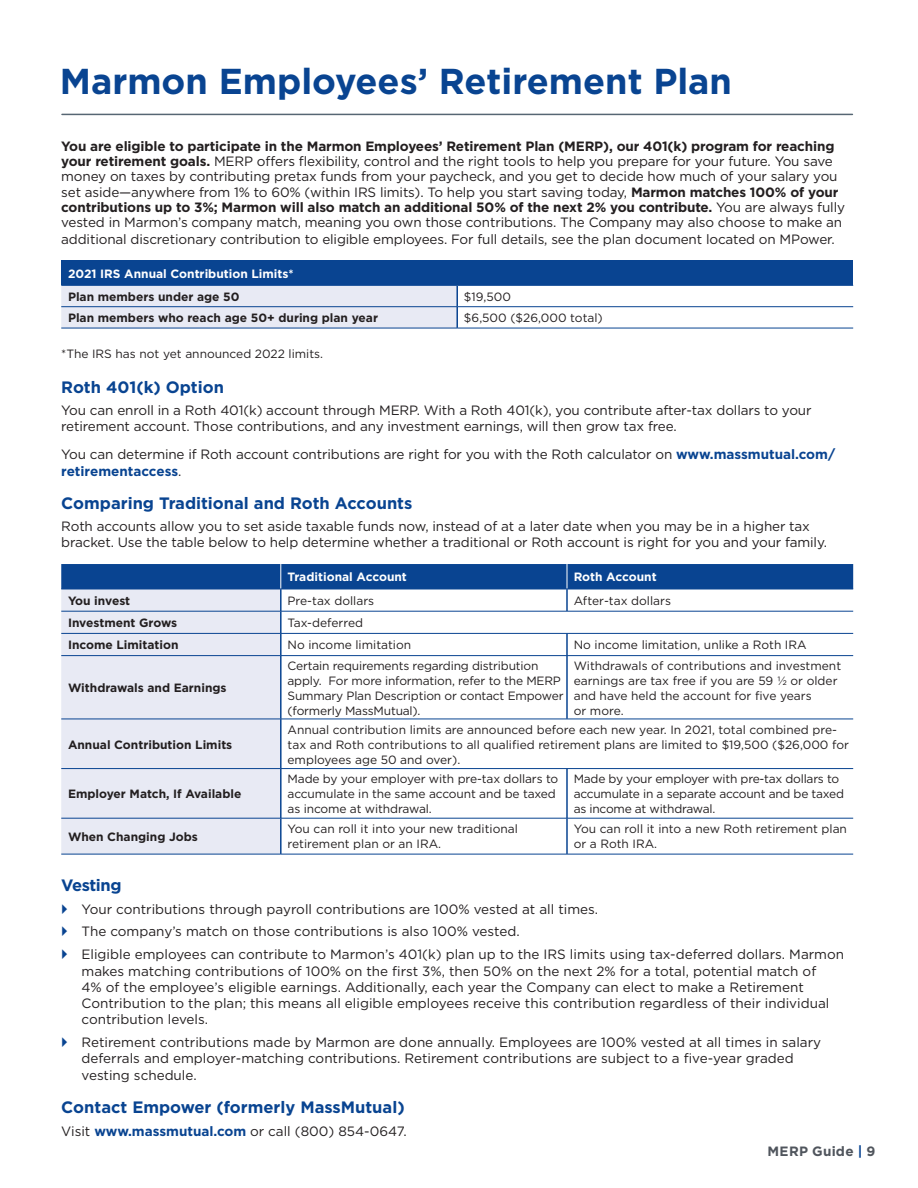
<style>
.page{position:relative;width:918px;height:1188px;background:#fff}
.page>*{position:absolute;margin:0;border:0;box-sizing:border-box;transform-origin:0 0}
.t1{font:700 36px "Gotham";color:#094491}
.t2{font:700 16.5px "Gotham";color:#094491}
.t3{font:700 16.5px "Gotham";letter-spacing:-.025em;color:#094491}
.t4{font:13.5px/16.2px "Gotham";letter-spacing:-.01em;color:#231f20}
.t5{font:700 13.5px "Gotham";letter-spacing:.02em;color:#50555d}
.t6{font:12px/15px "Gotham";letter-spacing:-.01em;color:#231f20}
.t7{font:700 12px "Gotham";color:#231f20}
.t8{font:700 12px "Gotham";color:#fff}
.s1{font-weight:700}
.s2{font-weight:700;color:#094491}
.s3{color:#094491}
</style>
<div class="page">
<div style="left:61px;top:260px;width:792px;height:25px;background:#094491"></div>
<svg style="left:61px;top:286px;width:792px;height:42px"></svg>
<hr style="left:61px;top:285px;width:396px;height:1px;background:#094491">
<hr style="left:456px;top:286px;width:2px;height:21px;background:#094491">
<hr style="left:457px;top:285px;width:396px;height:1px;background:#094491">
<hr style="left:61px;top:306px;width:396px;height:1px;background:#094491">
<hr style="left:61px;top:328px;width:396px;height:1px;background:#094491">
<hr style="left:456px;top:307px;width:2px;height:21px;background:#094491">
<hr style="left:457px;top:306px;width:396px;height:1px;background:#094491">
<hr style="left:457px;top:328px;width:396px;height:1px;background:#094491">
<div style="left:61px;top:590px;width:219px;height:264px;background:#e8eaf4"></div>
<svg style="left:282px;top:610px;width:571px;height:244px"></svg>
<div style="left:61px;top:564px;width:792px;height:25px;background:#094491"></div>
<hr style="left:61px;top:589px;width:220px;height:1px;background:#094491">
<hr style="left:280px;top:589px;width:2px;height:22px;background:#094491">
<hr style="left:281px;top:589px;width:286px;height:1px;background:#094491">
<hr style="left:566px;top:589px;width:2px;height:22px;background:#094491">
<hr style="left:567px;top:589px;width:286px;height:1px;background:#094491">
<hr style="left:61px;top:611px;width:220px;height:1px;background:#094491">
<hr style="left:280px;top:611px;width:2px;height:22px;background:#094491">
<hr style="left:281px;top:611px;width:286px;height:1px;background:#094491">
<hr style="left:567px;top:611px;width:286px;height:1px;background:#094491">
<hr style="left:61px;top:633px;width:220px;height:1px;background:#094491">
<hr style="left:280px;top:634px;width:2px;height:21px;background:#094491">
<hr style="left:281px;top:633px;width:286px;height:1px;background:#094491">
<hr style="left:566px;top:634px;width:2px;height:21px;background:#094491">
<hr style="left:567px;top:633px;width:286px;height:1px;background:#094491">
<hr style="left:61px;top:655px;width:220px;height:1px;background:#094491">
<hr style="left:280px;top:656px;width:2px;height:63px;background:#094491">
<hr style="left:281px;top:655px;width:286px;height:1px;background:#094491">
<hr style="left:566px;top:656px;width:2px;height:63px;background:#094491">
<hr style="left:567px;top:655px;width:286px;height:1px;background:#094491">
<hr style="left:61px;top:719px;width:220px;height:1px;background:#094491">
<hr style="left:61px;top:768px;width:220px;height:1px;background:#094491">
<hr style="left:61px;top:818px;width:220px;height:1px;background:#094491">
<hr style="left:61px;top:854px;width:220px;height:1px;background:#094491">
<hr style="left:280px;top:719px;width:2px;height:49px;background:#094491">
<hr style="left:280px;top:769px;width:2px;height:49px;background:#094491">
<hr style="left:280px;top:818px;width:2px;height:36px;background:#094491">
<hr style="left:281px;top:719px;width:286px;height:1px;background:#094491">
<hr style="left:281px;top:768px;width:286px;height:1px;background:#094491">
<hr style="left:281px;top:818px;width:286px;height:1px;background:#094491">
<hr style="left:281px;top:854px;width:286px;height:1px;background:#094491">
<hr style="left:566px;top:769px;width:2px;height:49px;background:#094491">
<hr style="left:566px;top:818px;width:2px;height:36px;background:#094491">
<hr style="left:567px;top:719px;width:286px;height:1px;background:#094491">
<hr style="left:567px;top:768px;width:286px;height:1px;background:#094491">
<hr style="left:567px;top:818px;width:286px;height:1px;background:#094491">
<hr style="left:567px;top:854px;width:286px;height:1px;background:#094491">
<hr style="left:62px;top:114px;width:790px;height:1px;background:#566673">
<h1 class="t1" style="left:60px;top:58px;width:674px">Marmon Employees’ Retirement Plan</h1>
<p class="t4" style="left:61px;top:138px;width:785px;line-height:15.5px"><span class="s1">You are eligible to participate in the Marmon Employees’ Retirement Plan (MERP), our 401(k) program for reaching your retirement goals.</span> MERP offers flexibility, control and the right tools to help you prepare for your future. You save money on taxes by contributing pretax funds from your paycheck, and you get to decide how much of your salary you set aside—anywhere from 1% to 60% (within IRS limits). To help you start saving today, <span class="s1">Marmon matches 100% of your contributions up to 3%; Marmon will also match an additional 50% of the next 2% you contribute.</span> You are always fully vested in Marmon’s company match, meaning you own those contributions. The Company may also choose to make an additional discretionary contribution to eligible employees. For full details, see the plan document located on MPower.</p>
<p class="t8" style="left:68px;top:265px;width:227px">2021 IRS Annual Contribution Limits*</p>
<p class="t7" style="left:68px;top:289px;width:173px">Plan members under age 50</p>
<p class="t6" style="left:464px;top:289px;width:49px">$19,500</p>
<p class="t7" style="left:68px;top:310px;width:312px">Plan members who reach age 50+ during plan year</p>
<p class="t6" style="left:464px;top:310px;width:140px">$6,500 ($26,000 total)</p>
<p class="t6" style="left:61px;top:346px;width:263px">*The IRS has not yet announced 2022 limits.</p>
<p class="t2" style="left:61px;top:377px;width:164px">Roth 401(k) Option</p>
<p class="t4" style="left:61px;top:403px;width:752px;line-height:15.3px">You can enroll in a Roth 401(k) account through MERP. With a Roth 401(k), you contribute after-tax dollars to your retirement account. Those contributions, and any investment earnings, will then grow tax free.</p>
<p class="t4" style="left:61px;top:446px;width:776px">You can determine if Roth account contributions are right for you with the Roth calculator on <span class="s2">www.massmutual.com/ retirementaccess</span>.</p>
<p class="t2" style="left:61px;top:492px;width:353px">Comparing Traditional and Roth Accounts</p>
<p class="t4" style="left:61px;top:518px;width:767px">Roth accounts allow you to set aside taxable funds now, instead of at a later date when you may be in a higher tax bracket. Use the table below to help determine whether a traditional or Roth account is right for you and your family.</p>
<p class="t8" style="left:288px;top:569px;width:121px">Traditional Account</p>
<p class="t8" style="left:574px;top:569px;width:85px">Roth Account</p>
<p class="t7" style="left:68px;top:593px;width:64px">You invest</p>
<p class="t6" style="left:288px;top:593px;width:88px">Pre-tax dollars</p>
<p class="t6" style="left:574px;top:593px;width:99px">After-tax dollars</p>
<p class="t7" style="left:68px;top:615px;width:111px">Investment Grows</p>
<p class="t6" style="left:288px;top:615px;width:77px">Tax-deferred</p>
<p class="t7" style="left:68px;top:637px;width:112px">Income Limitation</p>
<p class="t6" style="left:288px;top:637px;width:125px">No income limitation</p>
<p class="t6" style="left:574px;top:637px;width:234px">No income limitation, unlike a Roth IRA</p>
<p class="t7" style="left:68px;top:680px;width:160px">Withdrawals and Earnings</p>
<p class="t6" style="left:288px;top:658px;width:277px">Certain requirements regarding distribution apply. For more information, refer to the MERP Summary Plan Description or contact Empower (formerly MassMutual).</p>
<p class="t6" style="left:574px;top:658px;width:269px">Withdrawals of contributions and investment earnings are tax free if you are 59 ½ or older and have held the account for five years<br>or more.</p>
<p class="t7" style="left:68px;top:736px;width:166px">Annual Contribution Limits</p>
<p class="t7" style="left:68px;top:786px;width:175px">Employer Match, If Available</p>
<p class="t6" style="left:288px;top:722px;width:563px">Annual contribution limits are announced before each new year. In 2021, total combined pre&shy;tax and Roth contributions to all qualified retirement plans are limited to $19,500 ($26,000 for employees age 50 and over).</p>
<p class="t6" style="left:288px;top:771px;width:272px">Made by your employer with pre-tax dollars to accumulate in the same account and be taxed as income at withdrawal.</p>
<p class="t6" style="left:574px;top:771px;width:272px">Made by your employer with pre-tax dollars to accumulate in a separate account and be taxed as income at withdrawal.</p>
<p class="t7" style="left:68px;top:829px;width:131px">When Changing Jobs</p>
<p class="t6" style="left:288px;top:821px;width:232px">You can roll it into your new traditional retirement plan or an IRA.</p>
<p class="t6" style="left:574px;top:821px;width:275px">You can roll it into a new Roth retirement plan or a Roth IRA.</p>
<p class="t3" style="left:61px;top:874px;width:62px">Vesting</p>
<p class="t4" style="left:82px;top:897px;width:764px;line-height:23px">Your contributions through payroll contributions are 100% vested at all times.<br>The company’s match on those contributions is also 100% vested.<br>Eligible employees can contribute to Marmon’s 401(k) plan up to the IRS limits using tax-deferred dollars. Marmon</p>
<p class="t4" style="left:82px;top:962px;width:749px">makes matching contributions of 100% on the first 3%, then 50% on the next 2% for a total, potential match of 4% of the employee’s eligible earnings. Additionally, each year the Company can elect to make a Retirement Contribution to the plan; this means all eligible employees receive this contribution regardless of their individual contribution levels.</p>
<p class="t4" style="left:82px;top:1034px;width:741px">Retirement contributions made by Marmon are done annually. Employees are 100% vested at all times in salary deferrals and employer-matching contributions. Retirement contributions are subject to a five-year graded vesting schedule.</p>
<p class="t2" style="left:61px;top:1096px;width:345px">Contact Empower (formerly MassMutual)</p>
<p class="t4" style="left:61px;top:1123px;width:347px">Visit <span class="s2">www.massmutual.com</span> or call (800) 854-0647.</p>
<p class="t5" style="left:768px;top:1142px;width:109px">MERP Guide <span class="s3">|</span> 9</p>
</div>
